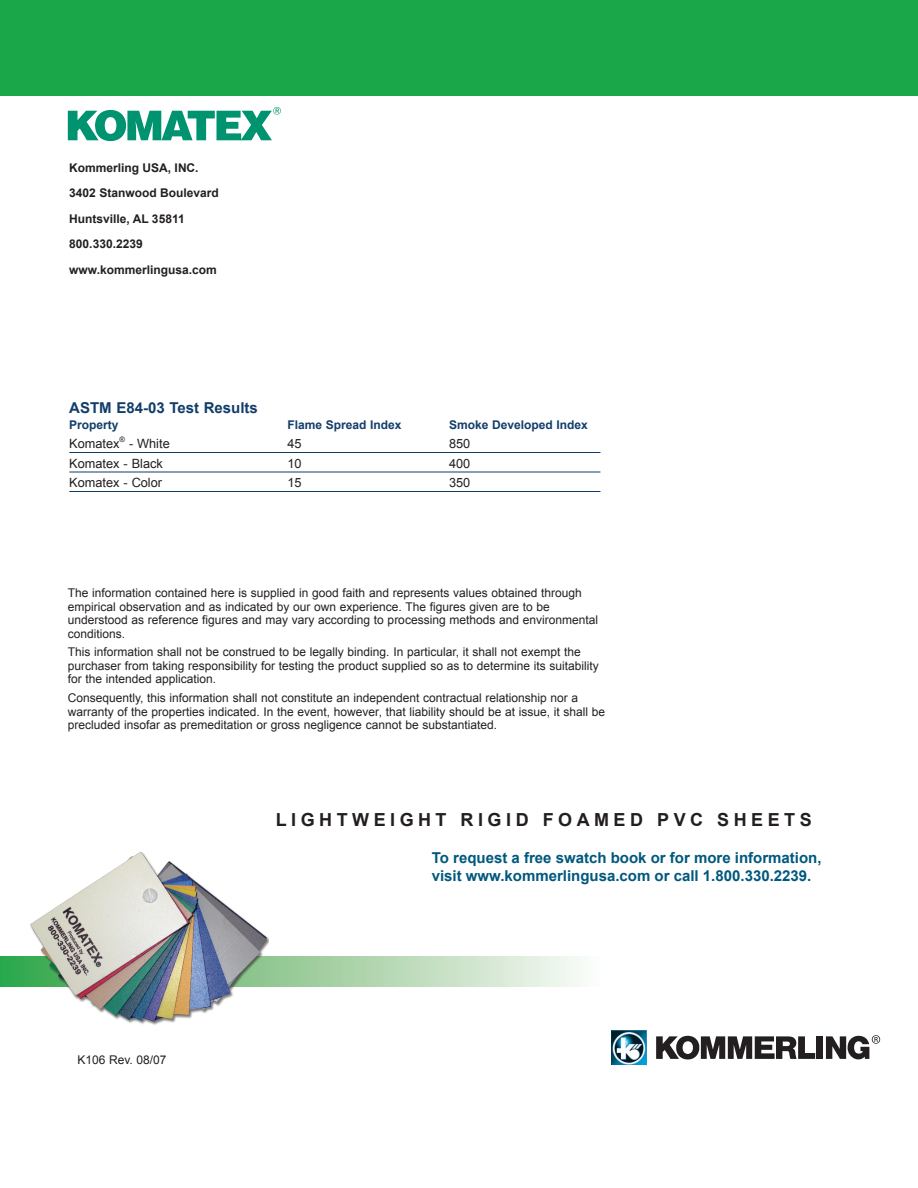
<style>
.page{position:relative;width:918px;height:1188px;background:#fff}
.page>*{position:absolute;margin:0;border:0;box-sizing:border-box;transform-origin:0 0}
.t1{font:700 18px "Arial";letter-spacing:.25em;color:#231f20}
.t2{font:700 15px/18px "Arial";color:#00587d}
.t3{font:700 15px "Arial";color:#123d6a}
.t4{font:12.75px "Arial";color:#231f20}
.t5{font:12px/13.5px "Arial";color:#231f20}
.t6{font:700 12px/25.5px "Arial";color:#231f20}
.t7{font:700 12px "Arial";color:#123d6a}
.t8{font:7.5px "Arial";color:#231f20}
</style>
<div class="page">
<svg style="left:0;top:956px;width:579px;height:31px;background:#b6dab7"></svg>
<img style="left:28px;top:852px;width:240px;height:173px">
<svg style="left:68px;top:107px;width:213px;height:34px"></svg>
<img style="left:612px;top:1030px;width:34px;height:35px">
<div style="left:817px;top:1036px;width:6px;height:23px;background:#231f20"></div>
<svg style="left:656px;top:1036px;width:159px;height:23px"></svg>
<svg style="left:826px;top:1035px;width:54px;height:25px"></svg>
<hr style="left:69px;top:452px;width:531px;height:1px;background:#123d6a">
<hr style="left:69px;top:472px;width:531px;height:1px;background:#123d6a">
<hr style="left:69px;top:491px;width:531px;height:1px;background:#123d6a">
<div style="left:0;top:0;width:918px;height:96px;background:#1aa74a"></div>
<p class="t6" style="left:69px;top:155px;width:151px">Kommerling USA, INC.<br>3402 Stanwood Boulevard<br>Huntsville, AL 35811<br>800.330.2239 www.kommerlingusa.com</p>
<p class="t3" style="left:69px;top:398px;width:190px">ASTM E84-03 Test Results</p>
<p class="t7" style="left:69px;top:417px;width:51px">Property</p>
<p class="t7" style="left:287px;top:417px;width:116px">Flame Spread Index</p>
<p class="t7" style="left:449px;top:417px;width:140px">Smoke Developed Index</p>
<p class="t4" style="left:69px;top:436px;width:52px">Komatex</p>
<p class="t8" style="left:120px;top:435px;width:7px">®</p>
<p class="t4" style="left:129px;top:436px;width:42px">- White</p>
<p class="t4" style="left:287px;top:436px;width:16px">45</p>
<p class="t4" style="left:449px;top:436px;width:23px">850</p>
<p class="t4" style="left:69px;top:455px;width:95px">Komatex - Black</p>
<p class="t4" style="left:287px;top:455px;width:16px">10</p>
<p class="t4" style="left:449px;top:455px;width:23px">400</p>
<p class="t4" style="left:69px;top:475px;width:94px">Komatex - Color</p>
<p class="t4" style="left:287px;top:475px;width:16px">15</p>
<p class="t4" style="left:449px;top:475px;width:23px">350</p>
<p class="t5" style="left:68px;top:586px;width:532px">The information contained here is supplied in good faith and represents values obtained through empirical observation and as indicated by our own experience. The figures given are to be understood as reference figures and may vary according to processing methods and environmental conditions.</p>
<p class="t5" style="left:68px;top:646px;width:532px">This information shall not be construed to be legally binding. In particular, it shall not exempt the purchaser from taking responsibility for testing the product supplied so as to determine its suitability for the intended application.</p>
<p class="t5" style="left:68px;top:692px;width:539px">Consequently, this information shall not constitute an independent contractual relationship nor a warranty of the properties indicated. In the event, however, that liability should be at issue, it shall be precluded insofar as premeditation or gross negligence cannot be substantiated.</p>
<p class="t5" style="left:77px;top:1053px;width:91px">K106 Rev. 08/07</p>
<h1 class="t1" style="left:276px;top:807px;width:78px">Lig htweig</h1>
<h1 class="t1" style="left:418px;top:807px;width:74px">ht Rigid</h1>
<h1 class="t1" style="left:543px;top:807px;width:33px">F oame</h1>
<h1 class="t1" style="left:630px;top:807px;width:137px">D PVC Sheets</h1>
<p class="t2" style="left:432px;top:849px;width:391px">To request a free swatch book or for more information, visit www.kommerlingusa.com or call 1.800.330.2239.</p>
</div>
